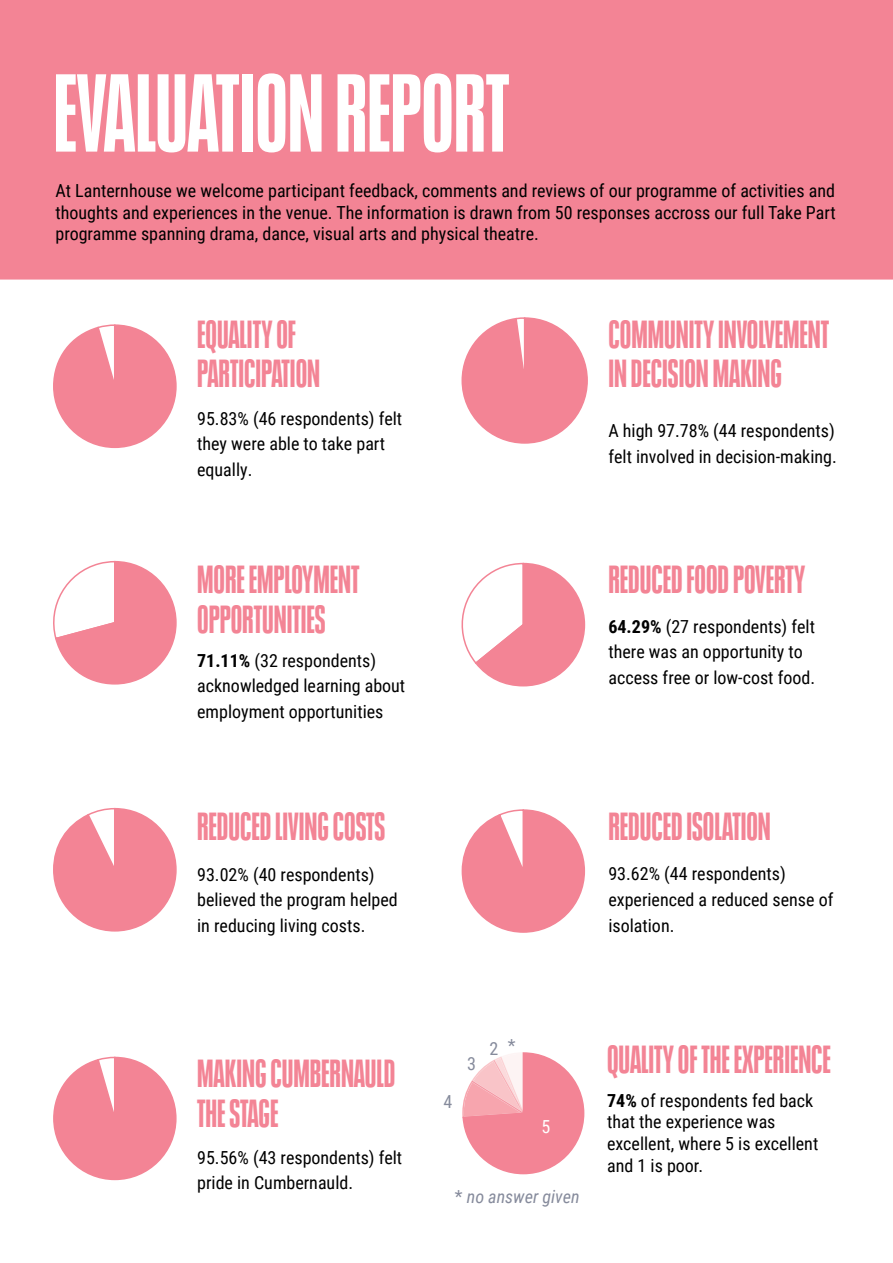
<style>
.page{position:relative;width:893px;height:1263px;background:#fff}
.page>*{position:absolute;margin:0;border:0;box-sizing:border-box;transform-origin:0 0}
.t1{font:700 109.5px "Neue Plak Comp";color:#fff}
.t2{font:700 39px/39.3px "Neue Plak Comp";color:#f38495}
.t3{font:18px/25.5px "Roboto Condensed";color:#000}
.t4{font:italic 18px "Roboto Condensed";color:#868b9c}
.t5{font:18px "Roboto Condensed";color:#868b9c}
.t6{font:18px "Roboto Condensed";color:#fff}
.s1{font-weight:700}
.s2{font-style:normal}
</style>
<div class="page">
<div style="left:0;top:0;width:893px;height:280px;background:#f38495"></div>
<svg style="left:53px;top:324px;width:124px;height:124px"></svg>
<svg style="left:461px;top:317px;width:127px;height:127px"></svg>
<svg style="left:53px;top:560px;width:124px;height:125px"></svg>
<svg style="left:461px;top:562px;width:125px;height:125px"></svg>
<svg style="left:53px;top:807px;width:124px;height:125px"></svg>
<svg style="left:461px;top:809px;width:124px;height:124px"></svg>
<svg style="left:53px;top:1056px;width:124px;height:125px"></svg>
<svg style="left:462px;top:1052px;width:123px;height:123px"></svg>
<h1 class="t1" style="left:53px;top:41px;width:457px">EVALUATION REPORT</h1>
<p class="t3" style="left:56px;top:179px;width:782px;line-height:21.6px;text-align:justify">At Lanternhouse we welcome participant feedback, comments and reviews of our programme of activities and thoughts and experiences in the venue. The information is drawn from 50 responses accross our full Take Part programme spanning drama, dance, visual arts and physical theatre.</p>
<h2 class="t2" style="left:197px;top:312px;width:124px">EQUALITY OF<br>PARTICIPATION</h2>
<p class="t3" style="left:197px;top:405px;width:207px">95.83% (46 respondents) felt they were able to take part equally.</p>
<h2 class="t2" style="left:197px;top:558px;width:164px">MORE EMPLOYMENT<br>OPPORTUNITIES</h2>
<p class="t3" style="left:197px;top:647px;width:210px"><span class="s1">71.11%</span> (32 respondents) acknowledged learning about employment opportunities</p>
<h2 class="t2" style="left:197px;top:804px;width:190px">REDUCED LIVING COSTS</h2>
<p class="t3" style="left:197px;top:861px;width:202px">93.02% (40 respondents) believed the program helped in reducing living costs.</p>
<h2 class="t2" style="left:608px;top:312px;width:222px">COMMUNITY INVOLVEMENT<br>IN DECISION MAKING</h2>
<p class="t3" style="left:608px;top:417px;width:230px">A high 97.78% (44 respondents) felt involved in decision-making.</p>
<h2 class="t2" style="left:608px;top:557px;width:198px">REDUCED FOOD POVERTY</h2>
<p class="t3" style="left:608px;top:613px;width:208px"><span class="s1">64.29%</span> (27 respondents) felt there was an opportunity to access free or low-cost food.</p>
<h2 class="t2" style="left:608px;top:804px;width:164px">REDUCED ISOLATION</h2>
<p class="t3" style="left:608px;top:861px;width:227px">93.62% (44 respondents) experienced a reduced sense of isolation.</p>
<h2 class="t2" style="left:197px;top:1052px;width:200px">MAKING CUMBERNAULD<br>THE STAGE</h2>
<p class="t3" style="left:197px;top:1144px;width:207px">95.56% (43 respondents) felt pride in Cumbernauld.</p>
<p class="t5" style="left:444px;top:1089px;width:10px">4</p>
<p class="t5" style="left:467px;top:1051px;width:10px">3</p>
<p class="t5" style="left:489px;top:1034px;width:28px">2 *</p>
<p class="t6" style="left:541px;top:1114px;width:10px">5</p>
<p class="t4" style="left:455px;top:1184px;width:126px"><span class="s2">*</span> no answer given</p>
<h2 class="t2" style="left:607px;top:1037px;width:225px">QUALITY OF THE EXPERIENCE</h2>
<p class="t3" style="left:607px;top:1089px;width:213px;line-height:21.6px"><span class="s1">74%</span> of respondents fed back that the experience was excellent, where 5 is excellent and 1 is poor.</p>
</div>
